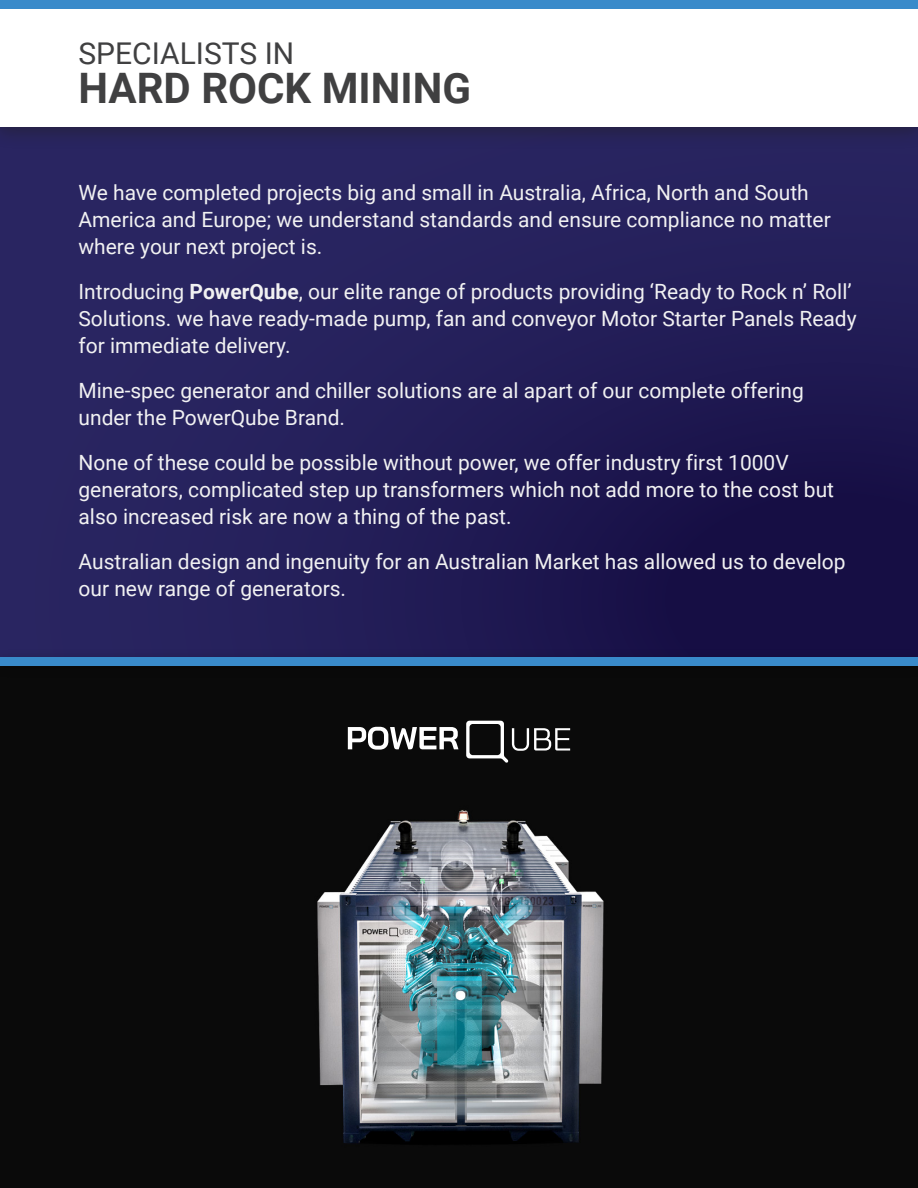
<style>
.page{position:relative;width:918px;height:1188px;background:#fff}
.page>*{position:absolute;margin:0;border:0;box-sizing:border-box;transform-origin:0 0}
.t1{font:700 42px "Roboto";color:#404041}
.t2{font:30px "Roboto";color:#404041}
.t3{font:21px/27px "Roboto";color:#f1f1f2}
.s1{font-weight:700}
</style>
<div class="page">
<div style="left:0;top:105px;width:918px;height:557px;background:linear-gradient(to right,#2b2763,#1c154d)"></div>
<div style="left:0;top:664px;width:918px;height:524px;background:#0a0a0a"></div>
<img style="left:0;top:645px;width:918px;height:12px">
<div style="left:0;top:657px;width:918px;height:9px;background:#398aca"></div>
<img style="left:0;top:127px;width:918px;height:27px">
<div style="left:0;top:1px;width:918px;height:126px;background:#fff"></div>
<div style="left:0;top:0;width:918px;height:9px;background:#398aca"></div>
<img style="left:317px;top:738px;width:287px;height:405px">
<svg style="left:348px;top:727px;width:110px;height:23px"></svg>
<svg style="left:466px;top:721px;width:104px;height:42px"></svg>
<h2 class="t2" style="left:79px;top:32px;width:217px">SPECIALISTS IN</h2>
<h1 class="t1" style="left:79px;top:58px;width:394px">HARD ROCK MINING</h1>
<p class="t3" style="left:79px;top:179px;width:754px">We have completed projects big and small in Australia, Africa, North and South<br>America and Europe; we understand standards and ensure compliance no matter where your next project is.</p>
<p class="t3" style="left:79px;top:278px;width:780px">Introducing <span class="s1">PowerQube</span>, our elite range of products providing ‘Ready to Rock n’ Roll’<br>Solutions. we have ready-made pump, fan and conveyor Motor Starter Panels Ready for immediate delivery.</p>
<p class="t3" style="left:79px;top:377px;width:727px">Mine-spec generator and chiller solutions are al apart of our complete offering under the PowerQube Brand.</p>
<p class="t3" style="left:79px;top:449px;width:757px">None of these could be possible without power, we offer industry first 1000V generators, complicated step up transformers which not add more to the cost but also increased risk are now a thing of the past.</p>
<p class="t3" style="left:79px;top:548px;width:769px">Australian design and ingenuity for an Australian Market has allowed us to develop our new range of generators.</p>
</div>
